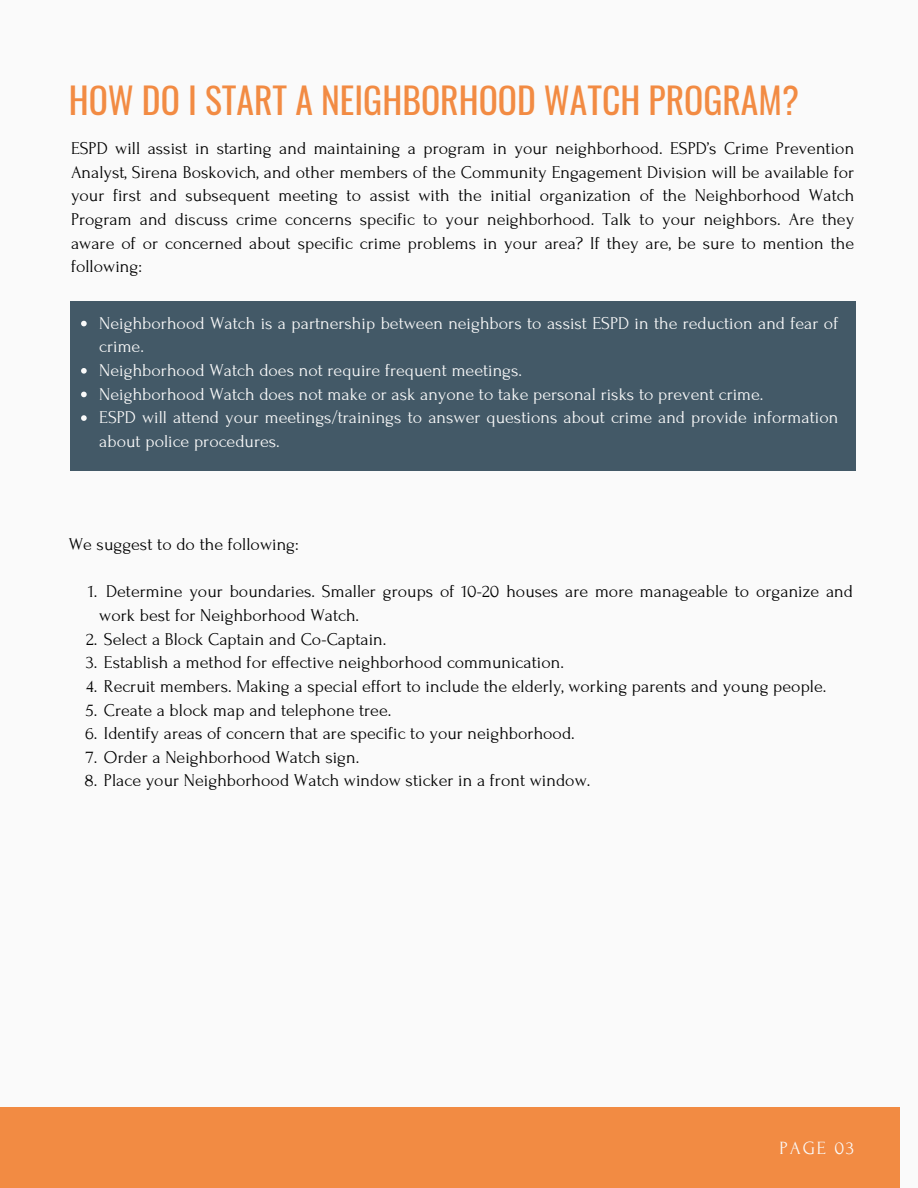
<style>
.page{position:relative;width:918px;height:1188px;background:#fafafa}
.page>*{position:absolute;margin:0;border:0;box-sizing:border-box;transform-origin:0 0}
.t1{font:35.7px "Oswald";color:#f28b43}
.t2{font:18.6px "Forum";letter-spacing:.1em;color:#fafafa}
.t3{font:18px/23.7px "Forum";color:#000;text-align:justify}
.t4{font:18px/23.7px "Forum";color:#fafafa}
</style>
<div class="page">
<div style="left:0;top:1107px;width:900px;height:81px;background:#f28b43"></div>
<div style="left:70px;top:301px;width:785px;height:170px;background:#435967"></div>
<svg style="left:81px;top:321px;width:6px;height:5px"></svg>
<svg style="left:81px;top:368px;width:6px;height:6px"></svg>
<svg style="left:81px;top:392px;width:6px;height:5px"></svg>
<svg style="left:81px;top:415px;width:6px;height:6px"></svg>
<p class="t1" style="left:69px;top:73px;width:732px">HOW DO I START A NEIGHBORHOOD WATCH PROGRAM?</p>
<p class="t3" style="left:71px;top:137px;width:785px">ESPD will assist in starting and maintaining a program in your neighborhood. ESPD’s Crime Prevention Analyst, Sirena Boskovich, and other members of the Community Engagement Division will be available for your first and subsequent meeting to assist with the initial organization of the Neighborhood Watch Program and discuss crime concerns specific to your neighborhood. Talk to your neighbors. Are they aware of or concerned about specific crime problems in your area? If they are, be sure to mention the following:</p>
<p class="t4" style="left:99px;top:311px;width:741px">Neighborhood Watch is a partnership between neighbors to assist ESPD in the reduction and fear of crime.</p>
<p class="t4" style="left:99px;top:359px;width:424px">Neighborhood Watch does not require frequent meetings.</p>
<p class="t4" style="left:99px;top:382px;width:666px">Neighborhood Watch does not make or ask anyone to take personal risks to prevent crime.</p>
<p class="t4" style="left:99px;top:406px;width:741px">ESPD will attend your meetings/trainings to answer questions about crime and provide information about police procedures.</p>
<p class="t3" style="left:69px;top:533px;width:232px">We suggest to do the following:</p>
<p class="t3" style="left:99px;top:580px;width:755px;text-indent:7px">Determine your boundaries. Smaller groups of 10-20 houses are more manageable to organize and work best for Neighborhood Watch.</p>
<p class="t3" style="left:88px;top:580px;width:11px">1.</p>
<p class="t3" style="left:86px;top:627px;width:302px">2. Select a Block Captain and Co-Captain.</p>
<p class="t3" style="left:86px;top:651px;width:479px">3. Establish a method for effective neighborhood communication.</p>
<p class="t3" style="left:86px;top:675px;width:742px">4. Recruit members. Making a special effort to include the elderly, working parents and young people.</p>
<p class="t3" style="left:86px;top:698px;width:307px">5. Create a block map and telephone tree.</p>
<p class="t3" style="left:85px;top:722px;width:491px">6. Identify areas of concern that are specific to your neighborhood.</p>
<p class="t3" style="left:86px;top:745px;width:275px">7. Order a Neighborhood Watch sign.</p>
<p class="t3" style="left:85px;top:769px;width:507px">8. Place your Neighborhood Watch window sticker in a front window.</p>
<p class="t2" style="left:780px;top:1138px;width:76px">PAGE 03</p>
</div>
